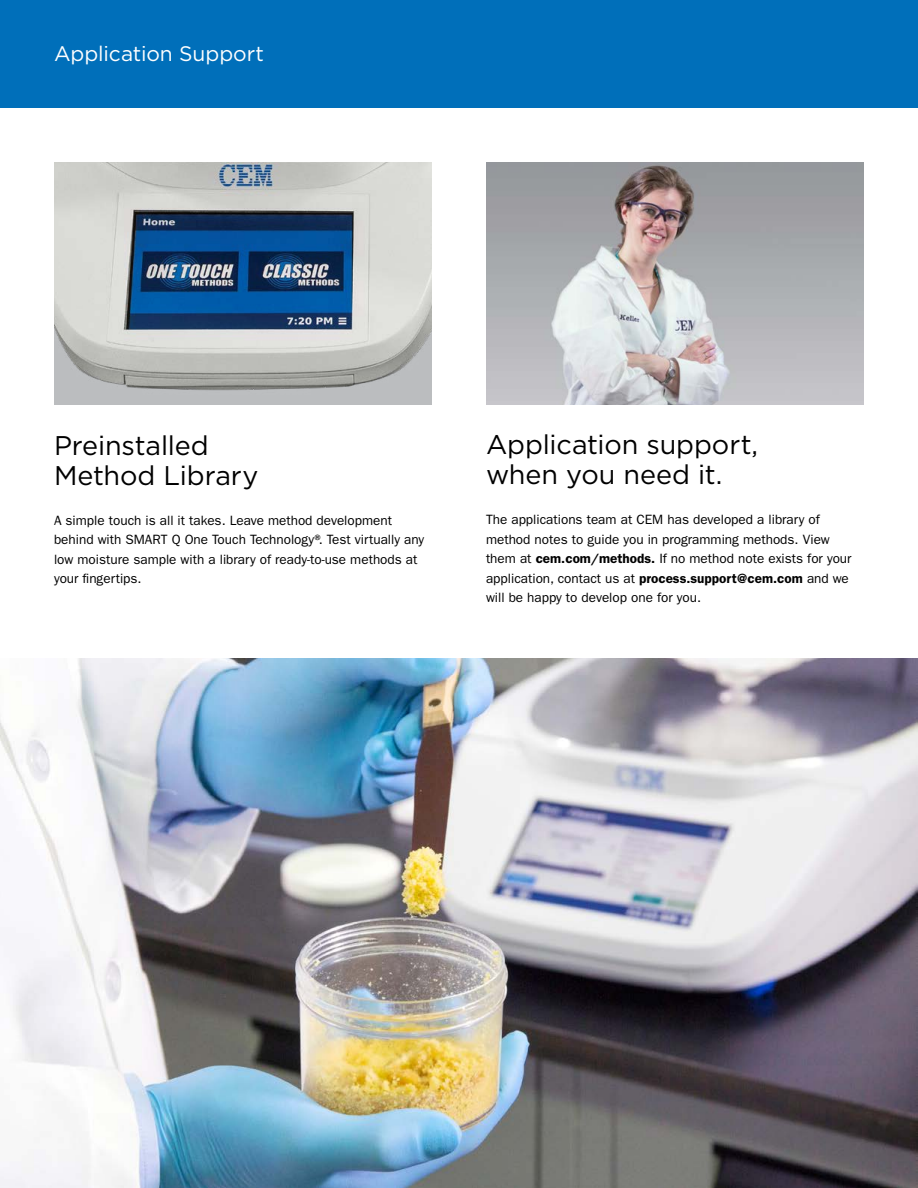
<style>
.page{position:relative;width:918px;height:1188px;background:#fff}
.page>*{position:absolute;margin:0;border:0;box-sizing:border-box;transform-origin:0 0}
.Section_Heading_2{font:27px/30px "Gotham HTF";letter-spacing:-.005em;color:#000}
.Section_Bar{font:21px "Gotham HTF";color:#fff}
.Paragraph__left_alig{font:13.5px/19.5px "ITC Franklin Gothic Std";color:#000}
.s1{font-weight:600}
</style>
<div class="page">
<img style="left:0;top:659px;width:918px;height:529px">
<div style="left:0;top:0;width:918px;height:108px;background:#006fba"></div>
<img style="left:54px;top:162px;width:378px;height:243px">
<img style="left:486px;top:162px;width:378px;height:243px">
<p class="Section_Bar" style="left:54px;top:42px;width:212px">Application Support</p>
<p class="Section_Heading_2" style="left:54px;top:430px;width:206px">Preinstalled<br>Method Library</p>
<p class="Paragraph__left_alig" style="left:54px;top:511px;width:372px">A simple touch is all it takes. Leave method development behind with SMART Q One Touch Technology®. Test virtually any low moisture sample with a library of ready-to-use methods at your fingertips.</p>
<p class="Section_Heading_2" style="left:486px;top:430px;width:274px">Application support, when you need it.</p>
<p class="Paragraph__left_alig" style="left:486px;top:510px;width:367px">The applications team at CEM has developed a library of method notes to guide you in programming methods. View them at <span class="s1">cem.com/methods.</span> If no method note exists for your application, contact us at <span class="s1">process.support@cem.com</span> and we will be happy to develop one for you.</p>
</div>
